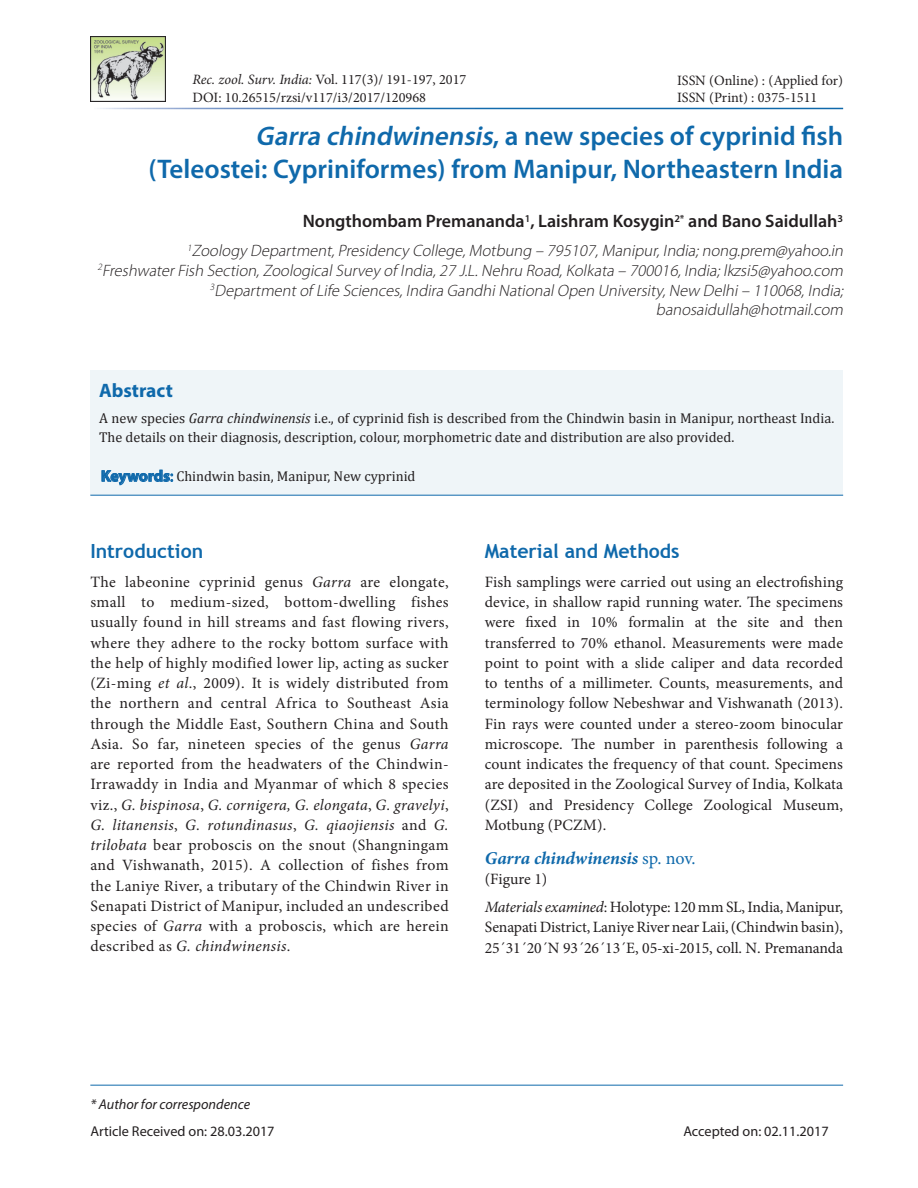
<style>
.page{position:relative;width:918px;height:1188px;background:#fff}
.page>*{position:absolute;margin:0;border:0;box-sizing:border-box;transform-origin:0 0}
.Heading{font:600 27px/33px "Myriad Pro";color:#0f69ab;text-align:right}
.Body_Head{font:700 19.5px "Trebuchet MS";color:#0f69ab}
.Abstract_Header{font:700 19.5px "Myriad Pro";color:#0f69ab}
.Authors{font:600 18px "Myriad Pro";color:#231f20}
.Body_SubHead2{font:italic 700 18px "Minion Pro";letter-spacing:-.005em;color:#0f69ab}
.Author_Affiliations{font:italic 300 16.5px/19.8px "Myriad Pro";color:#231f20;text-align:right}
.Body_Text{font:15.75px/20.2px "Minion Pro";letter-spacing:.01em;color:#231f20;text-align:justify}
.Abstract_Body{font:14.25px/18.8px "Cambria";color:#231f20}
.t1{font:14.25px/17.1px "Minion Pro";color:#231f20}
.t2{font:14.25px "Myriad Pro";color:#231f20}
.KeywordText{font:14.25px "Cambria";color:#231f20}
.t3{font:italic 14.25px "Myriad Pro";color:#231f20}
.s1{font-style:italic}
.s2{font-family:"Myriad Pro";font-weight:700;font-size:15.75px;color:#0f69ab}
.s3{font-family:"Myriad Pro";font-size:15.75px;color:#0f69ab}
.s4{font-weight:400;font-style:normal}
</style>
<div class="page">
<hr style="left:90px;top:1085px;width:753px;height:1px;background:#0f69ab">
<img style="left:90px;top:36px;width:76px;height:65px">
<div style="left:90px;top:370px;width:753px;height:125px;background:#eff5f8"></div>
<hr style="left:90px;top:495px;width:753px;height:1px;background:#0f69ab">
<svg style="left:102px;top:470px;width:71px;height:15px"></svg>
<p class="t1" style="left:192px;top:71px;width:276px"><span class="s1">Rec. zool. Surv. India:</span> Vol. 117(3)/ 191-197, 2017<br>DOI: 10.26515/rzsi/v117/i3/2017/120968</p>
<p class="t1" style="left:677px;top:72px;width:167px">ISSN (Online) : (Applied for)<br>ISSN (Print) : 0375-1511</p>
<p class="Heading" style="left:149px;top:119px;width:696px"><span class="s1">Garrachindwinensis</span>, a new species of cyprinid fish (Teleostei: Cypriniformes) from Manipur, Northeastern India</p>
<p class="Authors" style="left:303px;top:210px;width:542px">Nongthombam Premananda<sup>1</sup>, Laishram Kosygin<sup>2*</sup> and Bano Saidullah<sup>3</sup></p>
<p class="Author_Affiliations" style="left:97px;top:241px;width:751px"><sup>1</sup>Zoology Department,Presidency College,Motbung – 795107,Manipur,India;nong.prem@yahoo.in <sup>2</sup>FreshwaterFish Section,ZoologicalSurvey of India,27 J.L.Nehru Road,Kolkata – 700016,India;lkzsi5@yahoo.com <sup>3</sup>Departmentof Life Sciences,Indira GandhiNationalOpen University,New Delhi– 110068,India; banosaidullah@hotmail.com</p>
<p class="Abstract_Header" style="left:99px;top:378px;width:75px">Abstract</p>
<p class="Abstract_Body" style="left:99px;top:409px;width:737px">A new species <span class="s1">Garra chindwinensis</span> i.e., of cyprinid fish is described from the Chindwin basin in Manipur, northeast India.<br>The details on their diagnosis, description, colour, morphometric date and distribution are also provided.</p>
<p class="KeywordText" style="left:101px;top:468px;width:316px"><span class="s2">Keywords</span><span class="s3">:</span> Chindwin basin, Manipur, New cyprinid</p>
<p class="Body_Head" style="left:90px;top:539px;width:114px">Introduction</p>
<p class="Body_Text" style="left:90px;top:572px;width:360px">The labeonine cyprinid genus <span class="s1">Garra</span> are elongate, small to medium-sized, bottom-dwelling fishes usually found in hill streams and fast flowing rivers, where they adhere to the rocky bottom surface with the help of highly modified lower lip, acting as sucker (Zi-ming <span class="s1">et al</span>., 2009). It is widely distributed from the northern and central Africa to Southeast Asia through the Middle East, Southern China and South Asia. So far, nineteen species of the genus <span class="s1">Garra </span>are reported from the headwaters of the Chindwin-Irrawaddy in India and Myanmar of which 8 species viz., <span class="s1">G. bispinosa</span>, <span class="s1">G. cornigera, G. elongata</span>, <span class="s1">G. gravelyi</span>, <span class="s1">G. litanensis</span>, <span class="s1">G. rotundinasus</span>, <span class="s1">G. qiaojiensis</span> and <span class="s1">G. trilobata</span> bear proboscis on the snout (Shangningam and Vishwanath, 2015). A collection of fishes from the Laniye River, a tributary of the Chindwin River in Senapati District of Manipur, included an undescribed species of <span class="s1">Garra</span> with a proboscis, which are herein described as <span class="s1">G. chindwinensis</span>.</p>
<p class="Body_Head" style="left:485px;top:539px;width:196px">Material and Methods</p>
<p class="Body_Text" style="left:485px;top:572px;width:360px">Fish samplings were carried out using an electrofishing device, in shallow rapid running water. The specimens were fixed in 10% formalin at the site and then transferred to 70% ethanol. Measurements were made point to point with a slide caliper and data recorded to tenths of a millimeter. Counts, measurements, and terminology follow Nebeshwar and Vishwanath (2013).<br>Fin rays were counted under a stereo-zoom binocular microscope. The number in parenthesis following a count indicates the frequency of that count. Specimens are deposited in the Zoological Survey of India, Kolkata (ZSI) and Presidency College Zoological Museum, Motbung (PCZM).</p>
<p class="Body_SubHead2" style="left:485px;top:846px;width:212px">Garra chindwinensis <span class="s4">sp. nov.</span></p>
<p class="Body_Text" style="left:485px;top:869px;width:64px">(Figure 1)</p>
<p class="Body_Text" style="left:485px;top:897px;width:360px"><span class="s1">Materials examined</span>: Holotype: 120 mm SL, India, Manipur, Senapati District, Laniye River near Laii, (Chindwin basin), 25´31´20´N 93´26´13´E, 05-xi-2015, coll. N. Premananda</p>
<p class="t3" style="left:90px;top:1095px;width:161px">* Author for correspondence</p>
<p class="t2" style="left:90px;top:1123px;width:186px">Article Received on: 28.03.2017</p>
<p class="t2" style="left:683px;top:1123px;width:147px">Accepted on: 02.11.2017</p>
</div>
